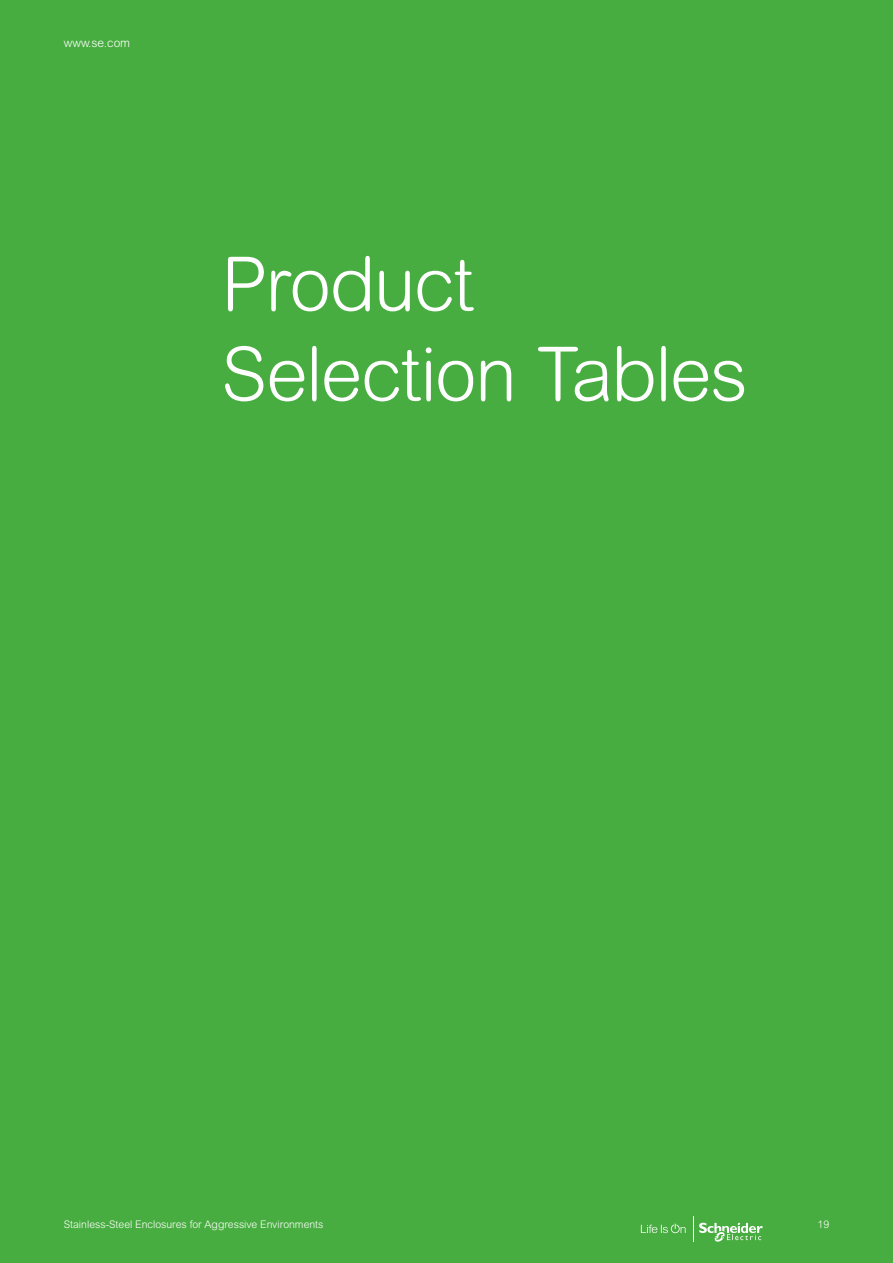
<style>
.page{position:relative;width:893px;height:1263px;background:#48ad40}
.page>*{position:absolute;margin:0;border:0;box-sizing:border-box;transform-origin:0 0}
.t1{font:300 75px/90px "Arial Rounded MT Pro";letter-spacing:-.02em;color:#fff}
.t2{font:300 12px "Arial Rounded MT Pro";color:#fff}
.t3{font:300 10.5px "Arial Rounded MT Pro";color:#fff}
.t4{font:300 10.5px "Arial MT Pro";color:#fff}
</style>
<div class="page">
<svg style="left:641px;top:1224px;width:45px;height:9px"></svg>
<svg style="left:693px;top:1216px;width:70px;height:26px"></svg>
<p class="t2" style="left:64px;top:36px;width:68px">www.se.com</p>
<h1 class="t1" style="left:221px;top:246px;width:528px">Product<br>Selection Tables</h1>
<p class="t3" style="left:64px;top:1220px;width:261px">Stainless-Steel Enclosures for Aggressive Environments</p>
<p class="t4" style="left:817px;top:1220px;width:13px">19</p>
</div>
